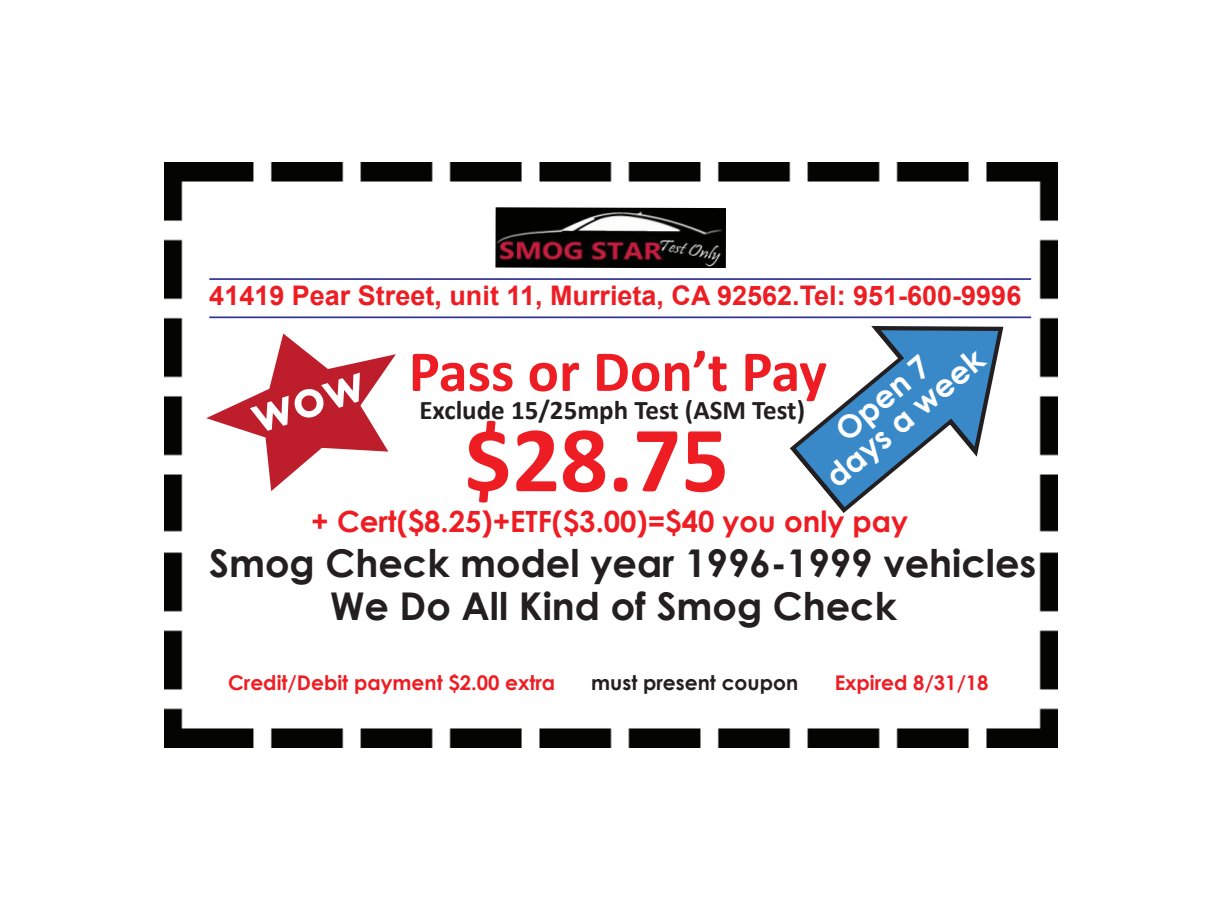
<style>
.page{position:relative;width:1217px;height:910px;background:#fff}
.page>*{position:absolute;margin:0;border:0;box-sizing:border-box;transform-origin:0 0}
.t1{font:700 94.5px "Calibri";color:#ee1d23}
.t2{font:700 58.5px "Calibri";color:#ee1d23}
.t3{font:700 38.25px "Century Gothic";color:#231f20}
.t4{font:700 31.5px/29.2px "Century Gothic";color:#fff;text-align:center}
.t5{font:700 29.25px "Century Gothic";color:#ee1d23}
.t6{font:700 27px "Arial";color:#ee1d23}
.t7{font:700 27px "Calibri";color:#231f20}
.t8{font:700 20.25px "Century Gothic";color:#ee1d23}
.t9{font:700 20.25px "Century Gothic";color:#231f20}
</style>
<div class="page">
<img style="left:164px;top:162px;width:893px;height:586px">
<img style="left:495px;top:207px;width:231px;height:61px">
<hr style="left:209px;top:316px;width:822px;height:2px;background:#2e3092">
<hr style="left:209px;top:278px;width:822px;height:2px;background:#2e3092">
<svg style="left:763px;top:261px;width:293px;height:284px"></svg>
<svg style="left:206px;top:333px;width:190px;height:158px"></svg>
<p class="t6" style="left:209px;top:277px;width:813px">41419 Pear Street, unit 11, Murrieta, CA 92562.Tel: 951-600-9996</p>
<p class="t4" style="left:801px;top:445px;width:197px;rotate:-40deg">Open 7<br>days a week</p>
<h2 class="t2" style="left:409px;top:334px;width:420px">Pass or Don’t Pay</h2>
<p class="t7" style="left:419px;top:393px;width:387px">Exclude 15/25mph Test (ASM Test)</p>
<h1 class="t1" style="left:464px;top:399px;width:266px">$28.75</h1>
<p class="t5" style="left:311px;top:499px;width:598px">+ Cert($8.25)+ETF($3.00)=$40 you only pay</p>
<p class="t3" style="left:209px;top:534px;width:828px">Smog Check model year 1996-1999 vehicles</p>
<p class="t3" style="left:330px;top:577px;width:568px">We Do All Kind of Smog Check</p>
<p class="t8" style="left:228px;top:667px;width:329px">Credit/Debit payment $2.00 extra</p>
<p class="t9" style="left:591px;top:667px;width:208px">must present coupon</p>
<p class="t8" style="left:835px;top:667px;width:155px">Expired 8/31/18</p>
</div>
